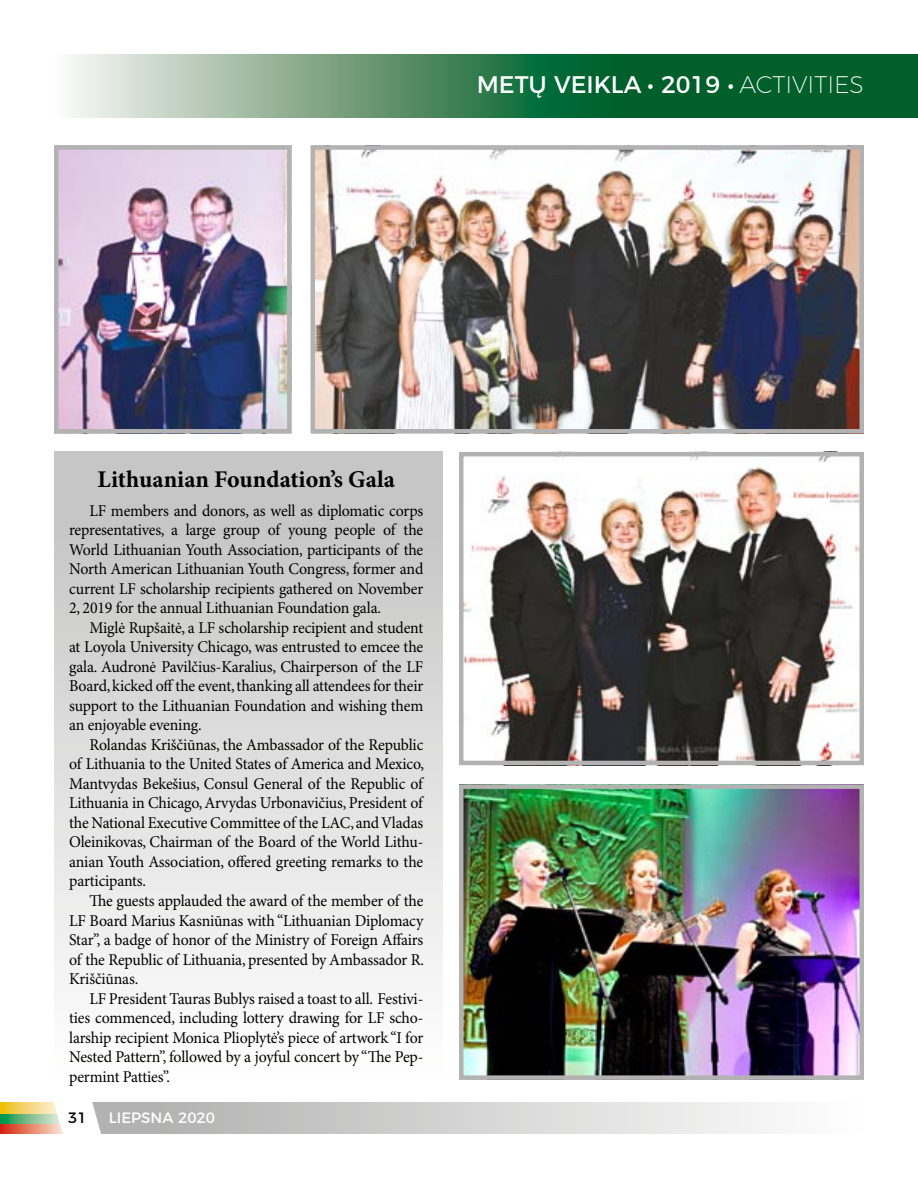
<style>
.page{position:relative;width:918px;height:1188px;background:#fff}
.page>*{position:absolute;margin:0;border:0;box-sizing:border-box;transform-origin:0 0}
.t1{font:24px "Montserrat";color:#fff}
.t2{font:700 24px "Minion Pro";color:#000}
.t3{font:16.5px/19.5px "Minion Pro";letter-spacing:-.01em;color:#000;text-align:justify;scale:.96 1}
.t4{font:15px "Montserrat";color:#fff}
.t5{font:15px "Montserrat";color:#000}
.s1{font-weight:200}
</style>
<div class="page">
<svg style="left:0;top:1124px;width:53px;height:10px"></svg>
<svg style="left:0;top:1113px;width:53px;height:11px"></svg>
<svg style="left:0;top:1103px;width:53px;height:10px"></svg>
<div style="left:63px;top:1103px;width:801px;height:31px;background:linear-gradient(to right,#aaaaa9,#fff)"></div>
<svg style="left:53px;top:1102px;width:49px;height:32px"></svg>
<div style="left:54px;top:452px;width:389px;height:629px;background:linear-gradient(to bottom,#c1c1c0,#fefefe)"></div>
<svg style="left:72px;top:54px;width:846px;height:64px;background:#498a63"></svg>
<img style="left:464px;top:789px;width:395px;height:286px">
<div style="left:459px;top:784px;width:405px;height:296px;border:4px solid #b3b2b2"></div>
<img style="left:464px;top:457px;width:395px;height:303px">
<div style="left:459px;top:452px;width:405px;height:313px;border:4px solid #b3b2b2"></div>
<img style="left:59px;top:150px;width:228px;height:279px">
<div style="left:54px;top:145px;width:238px;height:289px;border:4px solid #b3b2b2"></div>
<img style="left:315px;top:150px;width:544px;height:279px">
<div style="left:310px;top:145px;width:554px;height:289px;border:4px solid #b3b2b2"></div>
<h1 class="t1" style="left:477px;top:66px;width:389px">METŲ VEIKLA • 2019 • <span class="s1">ACTIVITIES</span></h1>
<h1 class="t2" style="left:97px;top:465px;width:299px">Lithuanian Foundation’s Gala</h1>
<p class="t3" style="left:69px;top:502px;width:371px;text-indent:20px">LF members and donors, as well as diplomatic corps representatives, a large group of young people of the World Lithuanian Youth Association, participants of the North American Lithuanian Youth Congress, former and current LF scholarship recipients gathered on November 2, 2019 for the annual Lithuanian Foundation gala.</p>
<p class="t3" style="left:69px;top:619px;width:371px;text-indent:20px">Miglė Rupšaitė, a LF scholarship recipient and student at Loyola University Chicago, was entrusted to emcee the gala. Audronė Pavilčius-Karalius, Chairperson of the LF Board, kicked off the event, thanking all attendees for their support to the Lithuanian Foundation and wishing them an enjoyable evening.</p>
<p class="t3" style="left:69px;top:736px;width:371px;text-indent:20px">Rolandas Kriščiūnas, the Ambassador of the Republic of Lithuania to the United States of America and Mexico, Mantvydas Bekešius, Consul General of the Republic of Lithuania in Chicago, Arvydas Urbonavičius, President of the National Executive Committee of the LAC, and Vladas Oleinikovas, Chairman of the Board of the World Lithu&shy;anian Youth Association, offered greeting remarks to the participants.</p>
<p class="t3" style="left:69px;top:892px;width:371px;text-indent:20px">The guests applauded the award of the member of the LF Board Marius Kasniūnas with “Lithuanian Diplomacy Star”, a badge of honor of the Ministry of Foreign Affairs of the Republic of Lithuania, presented by Ambassador R.<br>Kriščiūnas.</p>
<p class="t3" style="left:69px;top:989px;width:371px;text-indent:20px">LF President Tauras Bublys raised a toast to all. Festivi&shy;ties commenced, including lottery drawing for LF scho&shy;larship recipient Monica Plioplytė’s piece of artwork “I for Nested Pattern”, followed by a joyful concert by “The Pep&shy;permint Patties”.</p>
<p class="t5" style="left:68px;top:1106px;width:20px">31</p>
<p class="t4" style="left:109px;top:1106px;width:108px">LIEPSNA 2020</p>
</div>
